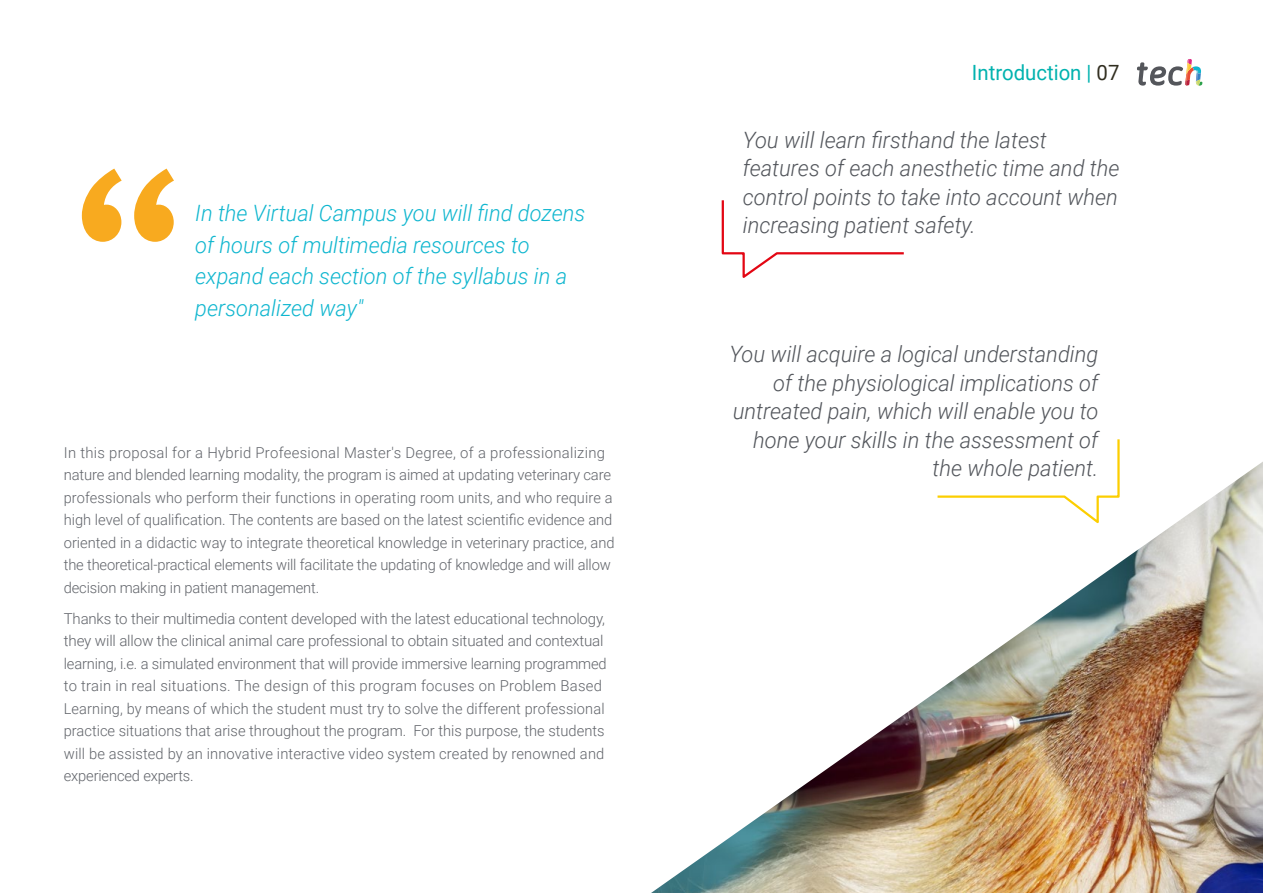
<style>
.page{position:relative;width:1263px;height:893px;background:#fff}
.page>*{position:absolute;margin:0;border:0;box-sizing:border-box;transform-origin:0 0}
.t1{font:italic 300 22.5px/28.5px "Roboto";color:#52555b;text-align:right}
.t2{font:italic 300 22.5px/31.5px "Roboto";color:#0fb6cf}
.t3{font:21px "Roboto";color:#00b2af}
.t4{font:300 15px/22.5px "Roboto";color:#61646a}
.s1{color:#312e20}
</style>
<div class="page">
<svg style="left:82px;top:169px;width:92px;height:73px"></svg>
<svg style="left:1137px;top:59px;width:65px;height:27px"></svg>
<img style="left:651px;top:462px;width:612px;height:431px">
<svg style="left:935px;top:439px;width:186px;height:88px"></svg>
<svg style="left:721px;top:200px;width:183px;height:78px"></svg>
<h1 class="t2" style="left:195px;top:196px;width:392px">In the Virtual Campus you will find dozens of hours of multimedia resources to expand each section of the syllabus in a personalized way"</h1>
<p class="t4" style="left:64px;top:440px;width:552px">In this proposal for a Hybrid Profeesional Master's Degree, of a professionalizing nature and blended learning modality, the program is aimed at updating veterinary care professionals who perform their functions in operating room units, and who require a high level of qualification. The contents are based on the latest scientific evidence and oriented in a didactic way to integrate theoretical knowledge in veterinary practice, and the theoretical-practical elements will facilitate the updating of knowledge and will allow decision making in patient management.</p>
<p class="t4" style="left:64px;top:606px;width:544px">Thanks to their multimedia content developed with the latest educational technology, they will allow the clinical animal care professional to obtain situated and contextual learning, i.e. a simulated environment that will provide immersive learning programmed to train in real situations. The design of this program focuses on Problem Based Learning, by means of which the student must try to solve the different professional practice situations that arise throughout the program. For this purpose, the students will be assisted by an innovative interactive video system created by renowned and experienced experts.</p>
<h2 class="t3" style="left:972px;top:57px;width:149px">Introduction | <span class="s1">07</span></h2>
<h1 class="t1" style="left:743px;top:125px;width:378px;text-align:left">You will learn firsthand the latest features of each anesthetic time and the control points to take into account when increasing patient safety.</h1>
<h1 class="t1" style="left:729px;top:339px;width:370px">You will acquire a logical understanding of the physiological implications of untreated pain, which will enable you to hone your skills in the assessment of the whole patient.</h1>
</div>
